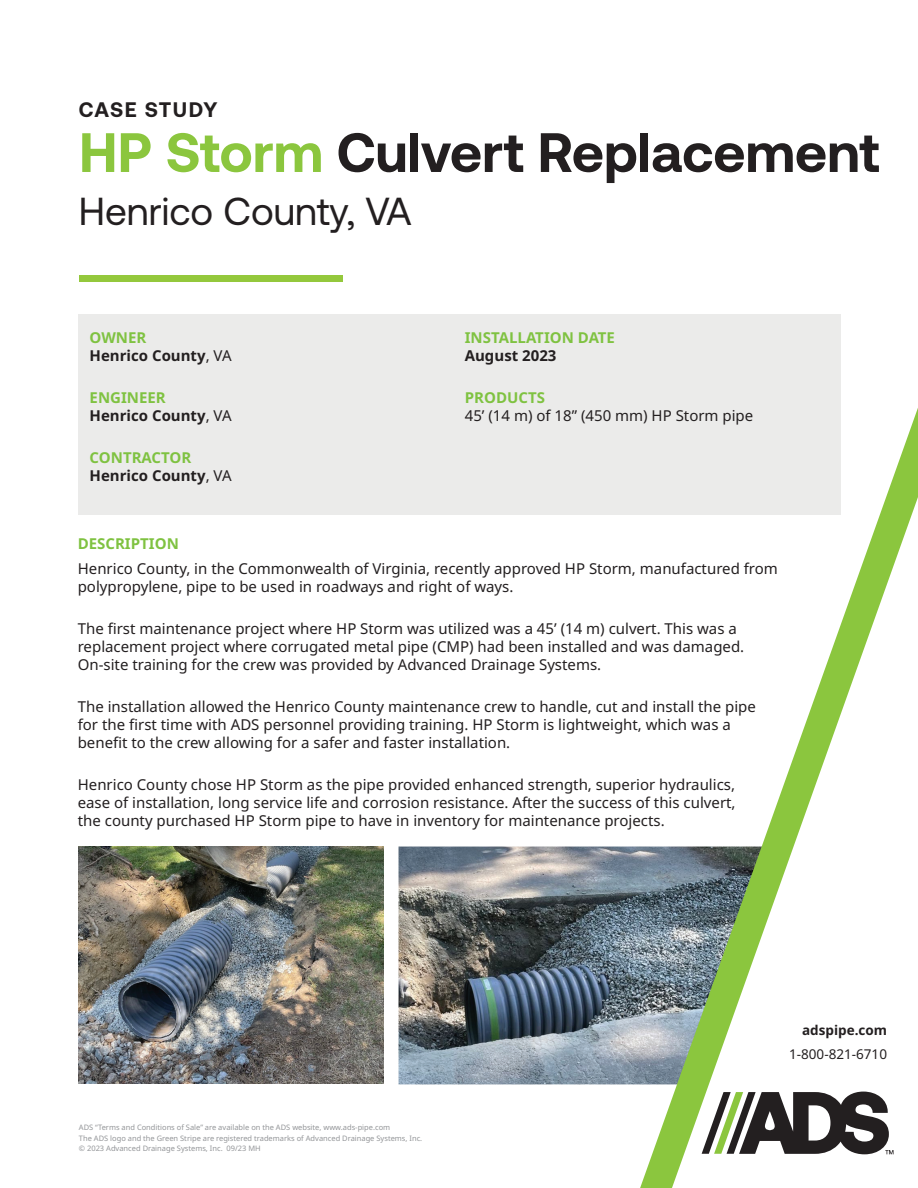
<style>
.page{position:relative;width:918px;height:1188px;background:#fff}
.page>*{position:absolute;margin:0;border:0;box-sizing:border-box;transform-origin:0 0}
.t1{font:700 55.35px "Aeonik";color:#231f20}
.t2{font:39px "Aeonik";color:#231f20}
.t3{font:700 21px "Aeonik";letter-spacing:.045em;color:#231f20}
.t4{font:15px/18px "Noto Sans";color:#231f20}
.t5{font:700 15px/18px "Noto Sans";color:#231f20}
.t6{font:700 15px "Noto Sans";color:#7fc241}
.t7{font:13.5px "Noto Sans";color:#231f20}
.t8{font:700 13.5px "Noto Sans";color:#231f20}
.t9{font:7.5px/10.5px "Noto Sans";color:#939598}
.s1{color:#8bc63e}
.s2{color:#7fc241}
.s3{font-weight:400}
</style>
<div class="page">
<div style="left:78px;top:314px;width:763px;height:200px;background:#ebebea"></div>
<img style="left:399px;top:847px;width:206px;height:237px">
<div style="left:79px;top:275px;width:264px;height:7px;background:#94c83c"></div>
<svg style="left:605px;top:408px;width:313px;height:780px"></svg>
<img style="left:79px;top:846px;width:304px;height:238px">
<h3 class="t3" style="left:79px;top:97px;width:140px">CASE STUDY</h3>
<h1 class="t1" style="left:79px;top:121px;width:802px"><span class="s1">HP Storm</span> Culvert Replacement</h1>
<h2 class="t2" style="left:79px;top:190px;width:334px">Henrico County, VA</h2>
<p class="t5" style="left:90px;top:329px;width:143px"><span class="s2">OWNER<br></span>Henrico County<span class="s3">, VA</span></p>
<p class="t5" style="left:90px;top:389px;width:143px"><span class="s2">ENGINEER<br></span>Henrico County<span class="s3">, VA</span></p>
<p class="t5" style="left:90px;top:449px;width:143px"><span class="s2">CONTRACTOR<br></span>Henrico County<span class="s3">, VA</span></p>
<p class="t6" style="left:465px;top:327px;width:152px">INSTALLATION DATE</p>
<p class="t5" style="left:465px;top:347px;width:93px">August 2023</p>
<p class="t6" style="left:465px;top:387px;width:82px">PRODUCTS</p>
<p class="t4" style="left:465px;top:407px;width:290px">45’ (14 m) of 18” (450 mm) HP Storm pipe</p>
<p class="t6" style="left:78px;top:533px;width:103px">DESCRIPTION</p>
<p class="t4" style="left:78px;top:560px;width:702px">Henrico County, in the Commonwealth of Virginia, recently approved HP Storm, manufactured from polypropylene, pipe to be used in roadways and right of ways.</p>
<p class="t4" style="left:78px;top:620px;width:668px">The first maintenance project where HP Storm was utilized was a 45’ (14 m) culvert. This was a replacement project where corrugated metal pipe (CMP) had been installed and was damaged.<br>On-site training for the crew was provided by Advanced Drainage Systems.</p>
<p class="t4" style="left:78px;top:698px;width:680px">The installation allowed the Henrico County maintenance crew to handle, cut and install the pipe for the first time with ADS personnel providing training. HP Storm is lightweight, which was a benefit to the crew allowing for a safer and faster installation.</p>
<p class="t4" style="left:78px;top:776px;width:659px;text-align:justify">Henrico County chose HP Storm as the pipe provided enhanced strength, superior hydraulics, ease of installation, long service life and corrosion resistance. After the success of this culvert, the county purchased HP Storm pipe to have in inventory for maintenance projects.</p>
<p class="t9" style="left:79px;top:1122px;width:345px">ADS “Terms and Conditions of Sale” are available on the ADS website, www.ads-pipe.com<br>The ADS logo and the Green Stripe are registered trademarks of Advanced Drainage Systems, Inc. © 2023 Advanced Drainage Systems, Inc. 09/23 MH</p>
<p class="t8" style="left:802px;top:1021px;width:86px">adspipe.com</p>
<p class="t7" style="left:789px;top:1045px;width:99px">1-800-821-6710</p>
</div>
